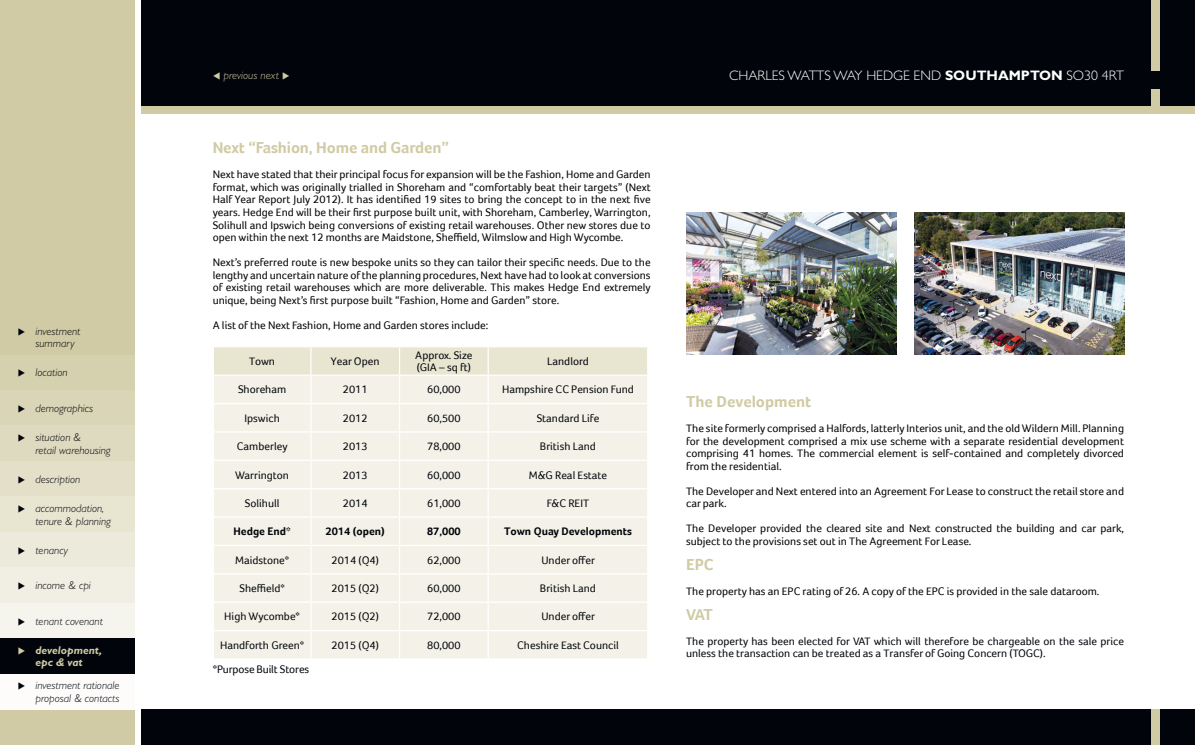
<style>
.page{position:relative;width:1195px;height:745px;background:#fff}
.page>*{position:absolute;margin:0;border:0;box-sizing:border-box;transform-origin:0 0}
.t1{font:700 16.25px "Foco";letter-spacing:-.01em;color:#d0cba4}
.t2{font:300 13.75px "Gill Sans Std";color:#fff}
.t3{font:11.25px/12.5px "Foco";color:#000;text-align:justify}
.t4{font:11.25px/12.5px "Foco";color:#01040a}
.t5{font:italic 300 11.25px/12.5px "Gill Sans Std";color:#01040a}
.t6{font:700 11.25px "Foco";color:#01040a}
.t7{font:italic 700 11.25px/12.5px "Gill Sans Std";color:#d0cba4;text-align:center}
.t8{font:italic 300 11.25px "Gill Sans Std";color:#d0cba4}
.s1{font-weight:700}
</style>
<div class="page">
<div style="left:142px;top:709px;width:1052px;height:35px;background:#01040a"></div>
<svg style="left:214px;top:347px;width:434px;height:311px;background:#f3f1e7"></svg>
<div style="left:142px;top:0;width:1052px;height:106px;background:#01040a"></div>
<div style="left:142px;top:106px;width:1052px;height:7px;background:#d0cba4"></div>
<div style="left:1150px;top:0;width:9px;height:71px;background:#d0cba4"></div>
<div style="left:1150px;top:89px;width:9px;height:17px;background:#d0cba4"></div>
<div style="left:1150px;top:709px;width:9px;height:35px;background:#d0cba4"></div>
<img style="left:914px;top:213px;width:209px;height:141px">
<img style="left:686px;top:213px;width:210px;height:141px">
<div style="left:0;top:0;width:135px;height:744px;background:#d0cba4"></div>
<div style="left:0;top:354px;width:135px;height:36px;background:#d5d0ad"></div>
<div style="left:0;top:390px;width:135px;height:35px;background:#d9d5b6"></div>
<div style="left:0;top:425px;width:135px;height:36px;background:#dedabf"></div>
<div style="left:0;top:461px;width:135px;height:35px;background:#e3dfc8"></div>
<div style="left:0;top:496px;width:135px;height:35px;background:#e8e5d1"></div>
<div style="left:0;top:531px;width:135px;height:36px;background:#eceada"></div>
<div style="left:0;top:567px;width:135px;height:35px;background:#f1efe3"></div>
<div style="left:0;top:602px;width:135px;height:36px;background:#f6f5ed"></div>
<div style="left:0;top:638px;width:135px;height:35px;background:#01040a"></div>
<div style="left:0;top:673px;width:135px;height:36px;background:#fdfcfb"></div>
<p class="t5" style="left:35px;top:324px;width:46px;text-indent:-18px">◆ investment summary</p>
<p class="t5" style="left:18px;top:366px;width:51px">◆ location</p>
<p class="t5" style="left:18px;top:401px;width:77px">◆ demographics</p>
<p class="t5" style="left:35px;top:431px;width:77px;text-indent:-18px">◆ situation &amp;<br>retail warehousing</p>
<p class="t5" style="left:18px;top:472px;width:64px">◆ description</p>
<p class="t5" style="left:35px;top:501px;width:77px;text-indent:-18px">◆ accommodation, tenure &amp; planning</p>
<p class="t5" style="left:18px;top:543px;width:52px">◆ tenancy</p>
<p class="t5" style="left:18px;top:579px;width:75px">◆ income &amp; cpi</p>
<p class="t5" style="left:18px;top:614px;width:87px">◆ tenant covenant</p>
<p class="t7" style="left:18px;top:643px;width:86px">◆ development, epc &amp; vat</p>
<p class="t5" style="left:18px;top:679px;width:103px;text-align:right">◆ investment rationale proposal &amp; contacts</p>
<p class="t8" style="left:213px;top:69px;width:78px">▼ previous next ◆</p>
<h1 class="t1" style="left:213px;top:138px;width:237px">Next “Fashion, Home and Garden”</h1>
<p class="t3" style="left:213px;top:168px;width:439px">Next have stated that their principal focus for expansion will be the Fashion, Home and Garden format, which was originally trialled in Shoreham and “comfortably beat their targets” (Next Half Year Report July 2012). It has identified 19 sites to bring the concept to in the next five years. Hedge End will be their first purpose built unit, with Shoreham, Camberley, Warrington, Solihull and Ipswich being conversions of existing retail warehouses. Other new stores due to open within the next 12 months are Maidstone, Sheffield, Wilmslow and High Wycombe.</p>
<p class="t3" style="left:213px;top:256px;width:439px">Next’s preferred route is new bespoke units so they can tailor their specific needs. Due to the lengthy and uncertain nature ofthe planning procedures, Next have had to look at conversions of existing retail warehouses which are more deliverable. This makes Hedge End extremely unique, being Next’s first purpose built “Fashion, Home and Garden” store.</p>
<p class="t3" style="left:213px;top:318px;width:277px">A list of the Next Fashion, Home and Garden stores include:</p>
<p class="t4" style="left:249px;top:354px;width:27px">Town</p>
<p class="t4" style="left:331px;top:354px;width:50px">Year Open</p>
<p class="t4" style="left:415px;top:348px;width:59px">Approx. Size (GIA – sq ft)</p>
<p class="t4" style="left:547px;top:354px;width:43px">Landlord</p>
<p class="t4" style="left:238px;top:383px;width:50px">Shoreham</p>
<p class="t4" style="left:343px;top:383px;width:26px">2011</p>
<p class="t4" style="left:427px;top:383px;width:35px">60,000</p>
<p class="t4" style="left:502px;top:383px;width:133px">Hampshire CC Pension Fund</p>
<p class="t4" style="left:244px;top:411px;width:37px">Ipswich</p>
<p class="t4" style="left:343px;top:411px;width:26px">2012</p>
<p class="t4" style="left:427px;top:411px;width:35px">60,500</p>
<p class="t4" style="left:536px;top:411px;width:64px">Standard Life</p>
<p class="t4" style="left:237px;top:439px;width:52px">Camberley</p>
<p class="t4" style="left:343px;top:439px;width:26px">2013</p>
<p class="t4" style="left:427px;top:439px;width:35px">78,000</p>
<p class="t4" style="left:540px;top:439px;width:58px">British Land</p>
<p class="t4" style="left:235px;top:468px;width:55px">Warrington</p>
<p class="t4" style="left:343px;top:468px;width:26px">2013</p>
<p class="t4" style="left:427px;top:468px;width:35px">60,000</p>
<p class="t4" style="left:528px;top:468px;width:80px">M&amp;G Real Estate</p>
<p class="t4" style="left:245px;top:496px;width:36px">Solihull</p>
<p class="t4" style="left:343px;top:496px;width:26px">2014</p>
<p class="t4" style="left:427px;top:496px;width:35px">61,000</p>
<p class="t4" style="left:546px;top:496px;width:44px">F&amp;C REIT</p>
<p class="t6" style="left:233px;top:524px;width:59px">Hedge End*</p>
<p class="t6" style="left:325px;top:524px;width:61px">2014 (open)</p>
<p class="t6" style="left:427px;top:524px;width:35px">87,000</p>
<p class="t6" style="left:504px;top:524px;width:129px">Town Quay Developments</p>
<p class="t4" style="left:235px;top:553px;width:56px">Maidstone*</p>
<p class="t4" style="left:331px;top:553px;width:49px">2014 (Q4)</p>
<p class="t4" style="left:427px;top:553px;width:35px">62,000</p>
<p class="t4" style="left:541px;top:553px;width:55px">Under offer</p>
<p class="t4" style="left:239px;top:581px;width:47px">Sheffield*</p>
<p class="t4" style="left:331px;top:581px;width:49px">2015 (Q2)</p>
<p class="t4" style="left:427px;top:581px;width:35px">60,000</p>
<p class="t4" style="left:540px;top:581px;width:58px">British Land</p>
<p class="t4" style="left:224px;top:610px;width:77px">High Wycombe*</p>
<p class="t4" style="left:331px;top:610px;width:49px">2015 (Q2)</p>
<p class="t4" style="left:427px;top:610px;width:35px">72,000</p>
<p class="t4" style="left:541px;top:610px;width:55px">Under offer</p>
<p class="t4" style="left:220px;top:638px;width:86px">Handforth Green*</p>
<p class="t4" style="left:331px;top:638px;width:49px">2015 (Q4)</p>
<p class="t4" style="left:427px;top:638px;width:35px">80,000</p>
<p class="t4" style="left:517px;top:638px;width:103px">Cheshire East Council</p>
<p class="t4" style="left:213px;top:662px;width:98px">*Purpose Built Stores</p>
<p class="t2" style="left:729px;top:68px;width:396px">CHARLES WATTS WAY HEDGE END <span class="s1">SOUTHAMPTON</span> SO30 4RT</p>
<h1 class="t1" style="left:686px;top:392px;width:127px">The Development</h1>
<p class="t3" style="left:686px;top:421px;width:439px">The site formerly comprised a Halfords, latterly Interios unit, and the old Wildern Mill. Planning for the development comprised a mix use scheme with a separate residential development comprising 41 homes. The commercial element is self-contained and completely divorced from the residential.</p>
<p class="t3" style="left:686px;top:484px;width:439px">The Developer and Next entered into an Agreement For Lease to construct the retail store and car park.</p>
<p class="t3" style="left:686px;top:521px;width:439px">The Developer provided the cleared site and Next constructed the building and car park, subject to the provisions set out in The Agreement For Lease.</p>
<h1 class="t1" style="left:686px;top:554px;width:29px">EPC</h1>
<p class="t3" style="left:686px;top:584px;width:415px">The property has an EPC rating of 26. A copy of the EPC is provided in the sale dataroom.</p>
<h1 class="t1" style="left:686px;top:604px;width:28px">VAT</h1>
<p class="t4" style="left:686px;top:634px;width:439px">The property has been elected for VAT which will therefore be chargeable on the sale price unless the transaction can be treated as a Transfer of Going Concern (TOGC).</p>
</div>
